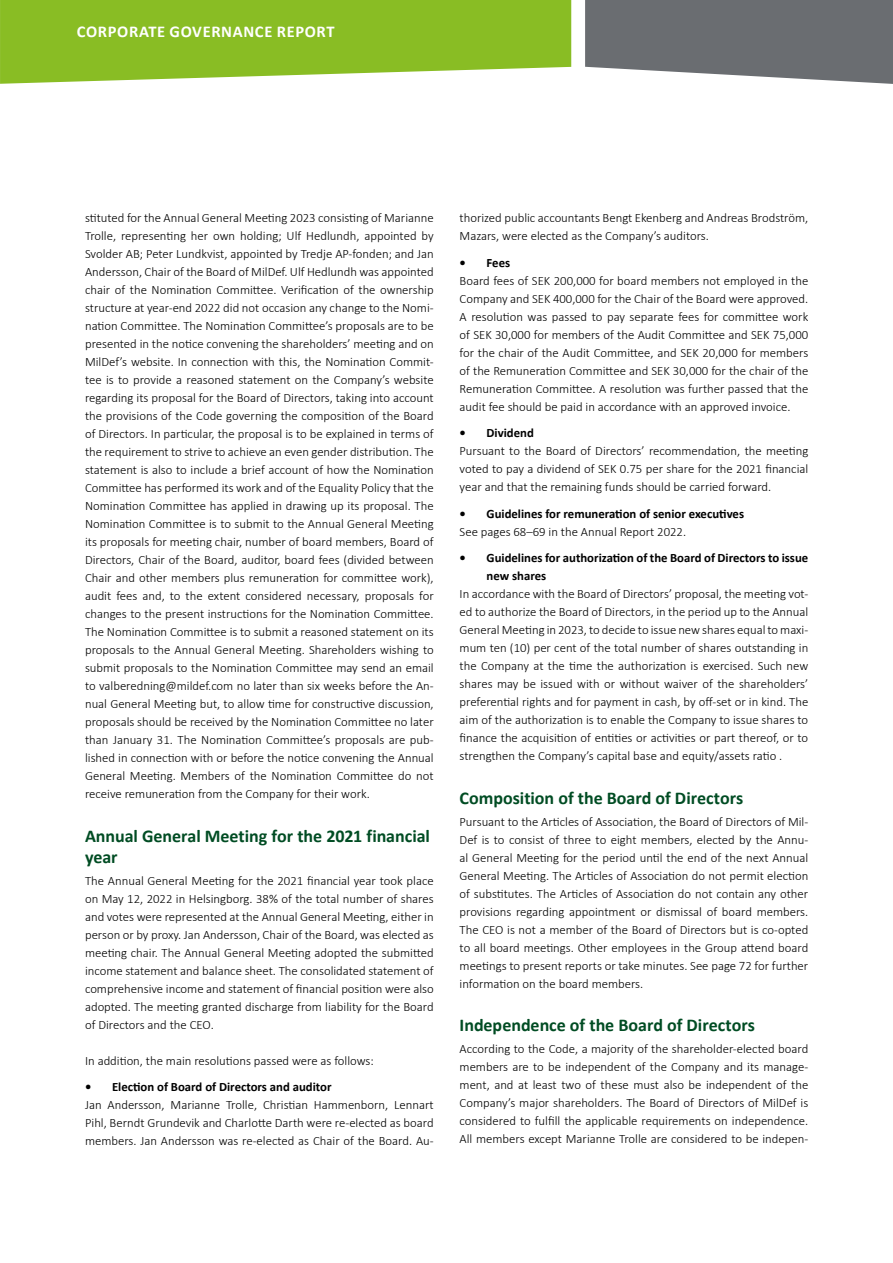
<style>
.page{position:relative;width:893px;height:1263px;background:#fff}
.page>*{position:absolute;margin:0;border:0;box-sizing:border-box;transform-origin:0 0}
.t1{font:700 18px/21px "Calibri";color:#004c23}
.t2{font:700 16.5px "Calibri";letter-spacing:.04em;color:#fff}
.t3{font:300 12.75px/18px "Calibri";color:#000;text-align:justify}
.t4{font:700 12.75px/18px "Calibri";color:#000}
</style>
<div class="page">
<svg style="left:0;top:0;width:571px;height:84px;background:#95c33a"></svg>
<svg style="left:585px;top:0;width:308px;height:84px;background:#797c7f"></svg>
<p class="t2" style="left:77px;top:20px;width:259px">CORPORATE GOVERNANCE REPORT</p>
<p class="t3" style="left:85px;top:209px;width:350px">stituted for the Annual General Meeting 2023 consisting of Marianne Trolle, representing her own holding; Ulf Hedlundh, appointed by Svolder AB; Peter Lundkvist, appointed by Tredje AP-fonden; and Jan Andersson, Chair of the Board of MilDef. Ulf Hedlundh was appointed chair of the Nomination Committee. Verification of the ownership structure at year-end 2022 did not occasion any change to the Nomi&shy;nation Committee. The Nomination Committee’s proposals are to be presented in the notice convening the shareholders’ meeting and on MilDef’s website. In connection with this, the Nomination Commit&shy;tee is to provide a reasoned statement on the Company’s website regarding its proposal for the Board of Directors, taking into account the provisions of the Code governing the composition of the Board of Directors. In particular, the proposal is to be explained in terms of the requirement to strive to achieve an even gender distribution. The statement is also to include a brief account of how the Nomination Committee has performed its work and of the Equality Policy that the Nomination Committee has applied in drawing up its proposal. The Nomination Committee is to submit to the Annual General Meeting its proposals for meeting chair, number of board members, Board of Directors, Chair of the Board, auditor, board fees (divided between Chair and other members plus remuneration for committee work), audit fees and, to the extent considered necessary, proposals for changes to the present instructions for the Nomination Committee.<br>The Nomination Committee is to submit a reasoned statement on its proposals to the Annual General Meeting. Shareholders wishing to submit proposals to the Nomination Committee may send an email to valberedning@mildef.com no later than six weeks before the An&shy;nual General Meeting but, to allow time for constructive discussion, proposals should be received by the Nomination Committee no later than January 31. The Nomination Committee’s proposals are pub&shy;lished in connection with or before the notice convening the Annual General Meeting. Members of the Nomination Committee do not receive remuneration from the Company for their work.</p>
<h1 class="t1" style="left:85px;top:825px;width:346px">Annual General Meeting for the 2021 financial year</h1>
<p class="t3" style="left:85px;top:871px;width:350px">The Annual General Meeting for the 2021 financial year took place on May 12, 2022 in Helsingborg. 38% of the total number of shares and votes were represented at the Annual General Meeting, either in person or by proxy. Jan Andersson, Chair of the Board, was elected as meeting chair. The Annual General Meeting adopted the submitted income statement and balance sheet. The consolidated statement of comprehensive income and statement of financial position were also adopted. The meeting granted discharge from liability for the Board of Directors and the CEO.</p>
<p class="t3" style="left:85px;top:1051px;width:290px">In addition, the main resolutions passed were as follows:</p>
<p class="t4" style="left:85px;top:1078px;width:248px">• Election of Board of Directors and auditor</p>
<p class="t3" style="left:85px;top:1096px;width:350px">Jan Andersson, Marianne Trolle, Christian Hammenborn, Lennart Pihl, Berndt Grundevik and Charlotte Darth were re-elected as board members. Jan Andersson was re-elected as Chair of the Board. Au-</p>
<p class="t3" style="left:460px;top:209px;width:350px">thorized public accountants Bengt Ekenberg and Andreas Brodström,<br>Mazars, were elected as the Company’s auditors.</p>
<p class="t4" style="left:460px;top:253px;width:52px">• Fees</p>
<p class="t3" style="left:460px;top:271px;width:350px">Board fees of SEK 200,000 for board members not employed in the Company and SEK 400,000 for the Chair of the Board were approved.<br>A resolution was passed to pay separate fees for committee work of SEK 30,000 for members of the Audit Committee and SEK 75,000 for the chair of the Audit Committee, and SEK 20,000 for members of the Remuneration Committee and SEK 30,000 for the chair of the Remuneration Committee. A resolution was further passed that the audit fee should be paid in accordance with an approved invoice.</p>
<p class="t4" style="left:460px;top:424px;width:76px">• Dividend</p>
<p class="t3" style="left:460px;top:442px;width:350px">Pursuant to the Board of Directors’ recommendation, the meeting voted to pay a dividend of SEK 0.75 per share for the 2021 financial year and that the remaining funds should be carried forward.</p>
<p class="t4" style="left:460px;top:504px;width:286px">• Guidelines for remuneration of senior executives</p>
<p class="t3" style="left:460px;top:522px;width:228px">See pages 68–69 in the Annual Report 2022.</p>
<p class="t4" style="left:487px;top:549px;width:323px;text-indent:-27px">• Guidelines for authorization of the Board of Directors to issue new shares</p>
<p class="t3" style="left:460px;top:585px;width:350px">In accordance with the Board of Directors’ proposal, the meeting vot&shy;ed to authorize the Board of Directors, in the period up to the Annual General Meeting in 2023, to decide to issue new shares equal to maxi&shy;mum ten (10) per cent of the total number of shares outstanding in the Company at the time the authorization is exercised. Such new shares may be issued with or without waiver of the shareholders’ preferential rights and for payment in cash, by off-set or in kind. The aim of the authorization is to enable the Company to issue shares to finance the acquisition of entities or activities or part thereof, or to strengthen the Company’s capital base and equity/assets ratio .</p>
<h1 class="t1" style="left:460px;top:787px;width:285px">Composition of the Board of Directors</h1>
<p class="t3" style="left:460px;top:812px;width:350px">Pursuant to the Articles of Association, the Board of Directors of Mil-Def is to consist of three to eight members, elected by the Annu&shy;al General Meeting for the period until the end of the next Annual General Meeting. The Articles of Association do not permit election of substitutes. The Articles of Association do not contain any other provisions regarding appointment or dismissal of board members.<br>The CEO is not a member of the Board of Directors but is co-opted to all board meetings. Other employees in the Group attend board meetings to present reports or take minutes. See page 72 for further information on the board members.</p>
<h1 class="t1" style="left:460px;top:1014px;width:297px">Independence of the Board of Directors</h1>
<p class="t3" style="left:460px;top:1040px;width:350px">According to the Code, a majority of the shareholder-elected board members are to be independent of the Company and its manage&shy;ment, and at least two of these must also be independent of the Company’s major shareholders. The Board of Directors of MilDef is considered to fulfill the applicable requirements on independence.<br>All members except Marianne Trolle are considered to be indepen-</p>
</div>
